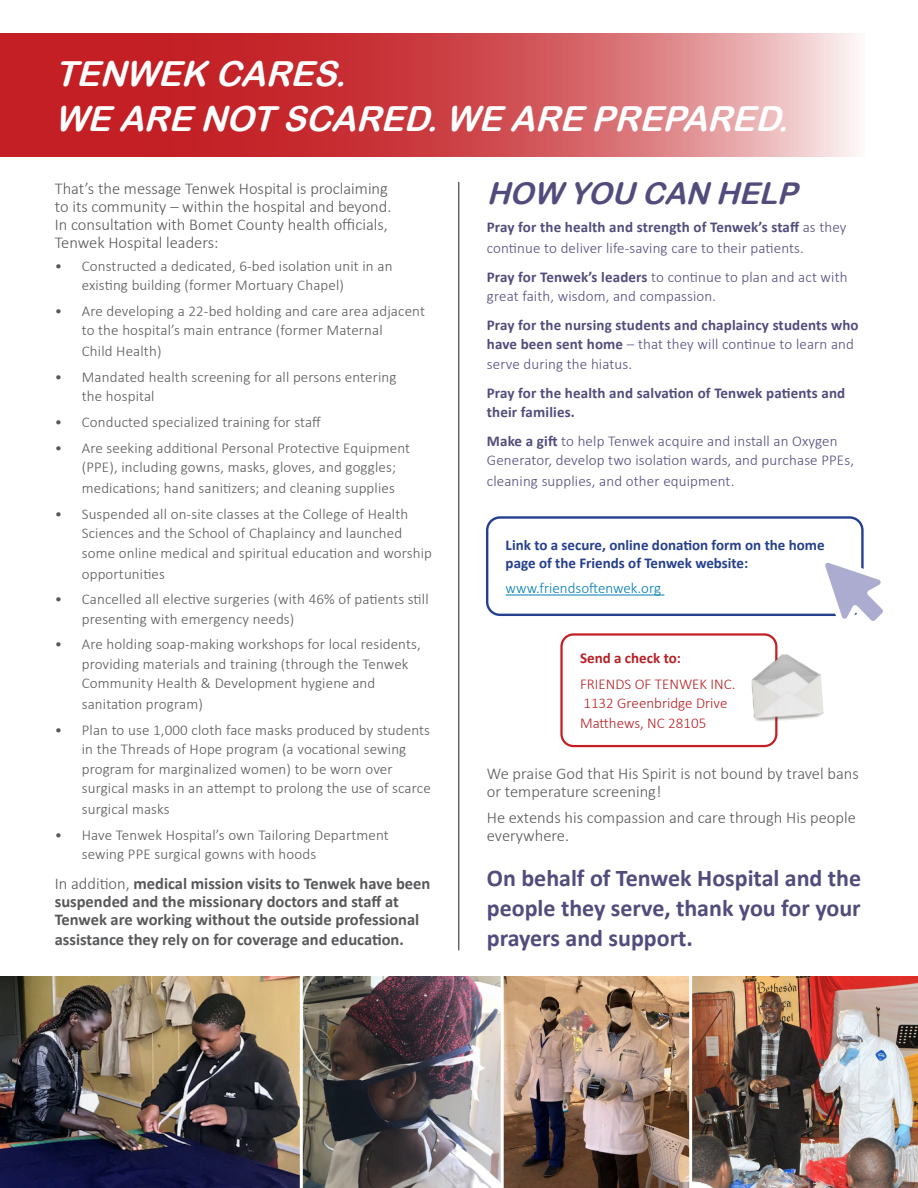
<style>
.page{position:relative;width:918px;height:1188px;background:#fff}
.page>*{position:absolute;margin:0;border:0;box-sizing:border-box;transform-origin:0 0}
.t1{font:italic 34.5px/45px "Arial Rounded MT Bold";color:#fff}
.t2{font:italic 30px "Arial Rounded MT Bold";color:#514c7c}
.t3{font:700 24px/30px "Calibri";color:#514c7c;text-align:justify}
.Body{font:300 16.5px/18px "Calibri";color:#57585a}
.Body-2{font:700 16.5px/18px "Calibri";color:#57585a}
.t4{font:300 15px/19.5px "Calibri";letter-spacing:.01em;color:#57585a}
.Body-3{font:300 15px/19.5px "Calibri";letter-spacing:.01em;color:#514c7c}
.Body-4{font:700 15px/19.5px "Calibri";letter-spacing:.01em;color:#514c7c}
.Body-5{font:700 15px/18px "Calibri";color:#253f8e}
.Body-6{font:300 15px "Calibri";color:#b72025}
.Body-7{font:300 15px "Calibri";color:#007db2}
.Body-8{font:700 15px "Calibri";color:#b72025}
.s1{font-weight:300}
.s2{font-weight:700}
</style>
<div class="page">
<img style="left:0;top:976px;width:918px;height:212px">
<div style="left:560px;top:633px;width:217px;height:114px;border:2px solid #c31f24;border-radius:12px"></div>
<div style="left:486px;top:516px;width:378px;height:100px;border:2px solid #253f8e;border-radius:13px"></div>
<svg style="left:0;top:33px;width:855px;height:123px;background:#d15559"></svg>
<hr style="left:506px;top:595px;width:158px;height:1px;background:#007db2">
<hr style="left:459px;top:182px;width:1px;height:768px;background:#231f20">
<svg style="left:819px;top:557px;width:64px;height:64px"></svg>
<img style="left:751px;top:652px;width:73px;height:71px">
<hr style="left:300px;top:963px;width:3px;height:225px;background:#fff">
<hr style="left:501px;top:963px;width:3px;height:225px;background:#fff">
<hr style="left:689px;top:963px;width:3px;height:225px;background:#fff">
<p class="t1" style="left:55px;top:51px;width:746px">TENWEK CARES.<br>WE ARE NOT SCARED.WE ARE PREPARED.</p>
<p class="Body" style="left:55px;top:180px;width:338px">That’s the message Tenwek Hospital is proclaiming to its community – within the hospital and beyond.<br>In consultation with Bomet County health officials, Tenwek Hospital leaders:</p>
<p class="t4" style="left:82px;top:256px;width:312px;text-indent:-27px">• Constructed a dedicated, 6-bed isolation unit in an existing building (former Mortuary Chapel)</p>
<p class="t4" style="left:82px;top:301px;width:345px;text-indent:-27px">• Are developing a 22-bed holding and care area adjacent to the hospital’s main entrance (former Maternal</p>
<p class="t4" style="left:82px;top:342px;width:81px">Child Health)</p>
<p class="t4" style="left:82px;top:367px;width:316px;text-indent:-27px">• Mandated health screening for all persons entering the hospital</p>
<p class="t4" style="left:55px;top:412px;width:268px">• Conducted specialized training for staff</p>
<p class="t4" style="left:82px;top:438px;width:330px;text-indent:-27px">• Are seeking additional Personal Protective Equipment (PPE), including gowns, masks, gloves, and goggles;</p>
<p class="t4" style="left:82px;top:478px;width:315px">medications; hand sanitizers; and cleaning supplies</p>
<p class="t4" style="left:82px;top:504px;width:352px;text-indent:-27px">• Suspended all on-site classes at the College of Health<br>Sciences and the School of Chaplaincy and launched some online medical and spiritual education and worship</p>
<p class="t4" style="left:82px;top:564px;width:85px">opportunities</p>
<p class="t4" style="left:82px;top:589px;width:348px;text-indent:-27px">• Cancelled all elective surgeries (with 46% of patients still presenting with emergency needs)</p>
<p class="t4" style="left:82px;top:634px;width:341px;text-indent:-27px">• Are holding soap-making workshops for local residents, providing materials and training (through the Tenwek<br>Community Health &amp; Development hygiene and</p>
<p class="t4" style="left:82px;top:694px;width:123px">sanitation program)</p>
<p class="t4" style="left:82px;top:720px;width:351px;text-indent:-27px">• Plan to use 1,000 cloth face masks produced by students in the Threads of Hope program (a vocational sewing program for marginalized women) to be worn over surgical masks in an attempt to prolong the use of scarce</p>
<p class="t4" style="left:82px;top:799px;width:89px">surgical masks</p>
<p class="t4" style="left:82px;top:825px;width:309px;text-indent:-27px">• Have Tenwek Hospital’s own Tailoring Department sewing PPE surgical gowns with hoods</p>
<p class="Body-2" style="left:55px;top:875px;width:377px"><span class="s1">In addition,</span> medical mission visits to Tenwek have been suspended and the missionary doctors and staff at<br>Tenwek are working without the outside professional</p>
<p class="Body-2" style="left:55px;top:930px;width:351px">assistance they rely on for coverage and education.</p>
<p class="t2" style="left:487px;top:175px;width:321px">HOW YOU CAN HELP</p>
<p class="Body-3" style="left:487px;top:217px;width:361px;line-height:21px"><span class="s2">Pray for the health and strength of Tenwek’s staff</span> as they continue to deliver life-saving care to their patients.</p>
<p class="Body-3" style="left:487px;top:267px;width:362px"><span class="s2">Pray for Tenwek’s leaders</span> to continue to plan and act with great faith, wisdom, and compassion.</p>
<p class="Body-4" style="left:487px;top:315px;width:373px">Pray for the nursing students and chaplaincy students who have been sent home <span class="s1">– that they will continue to learn and serve during the hiatus.</span></p>
<p class="Body-4" style="left:487px;top:383px;width:360px">Pray for the health and salvation of Tenwek patients and their families.</p>
<p class="Body-3" style="left:487px;top:431px;width:369px"><span class="s2">Make a gift</span> to help Tenwek acquire and install an Oxygen<br>Generator, develop two isolation wards, and purchase PPEs,</p>
<p class="Body-3" style="left:487px;top:471px;width:249px">cleaning supplies, and other equipment.</p>
<p class="Body-5" style="left:506px;top:535px;width:321px">Link to a secure, online donation form on the home page of the Friends of Tenwek website:</p>
<p class="Body-7" style="left:506px;top:579px;width:157px">www.friendsoftenwek.org</p>
<p class="Body-8" style="left:580px;top:648px;width:102px">Send a check to:</p>
<p class="Body-6" style="left:580px;top:675px;width:157px">FRIENDS OF TENWEK INC.</p>
<p class="Body-6" style="left:583px;top:694px;width:146px">1132 Greenbridge Drive</p>
<p class="Body-6" style="left:580px;top:714px;width:128px">Matthews, NC 28105</p>
<p class="Body" style="left:487px;top:764px;width:373px">We praise God that His Spirit is not bound by travel bans or temperature screening!</p>
<p class="Body" style="left:487px;top:808px;width:371px">He extends his compassion and care through His people everywhere.</p>
<p class="t3" style="left:487px;top:862px;width:376px">On behalf of Tenwek Hospital and the people they serve, thank you for your prayers and support.</p>
</div>
